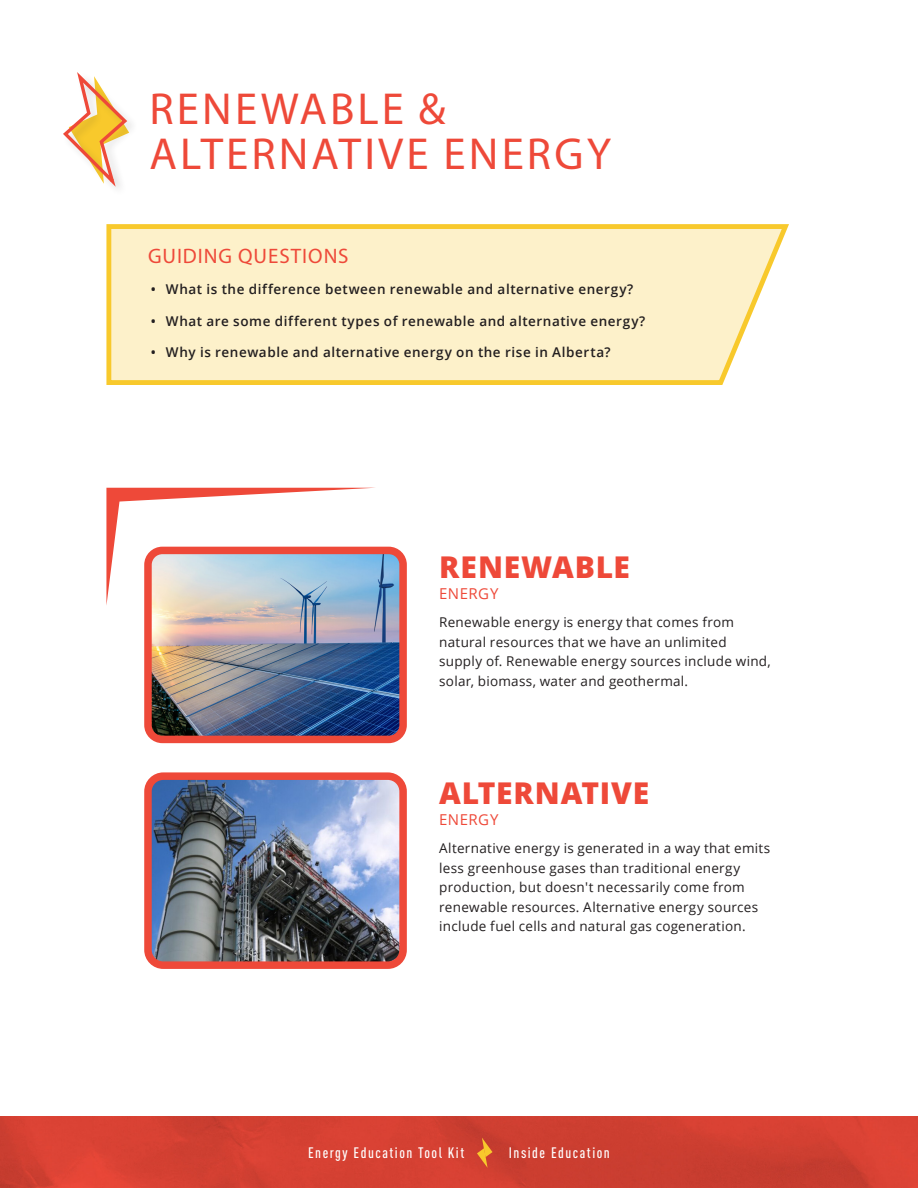
<style>
.page{position:relative;width:918px;height:1188px;background:#fff}
.page>*{position:absolute;margin:0;border:0;box-sizing:border-box;transform-origin:0 0}
.t1{font:45px/45px "Myriad Pro";letter-spacing:.07em;color:#ee4939}
.t2{font:800 30px "Open Sans";letter-spacing:.03em;color:#ee4939}
.t3{font:21px "Myriad Pro";letter-spacing:.045em;color:#ee4939}
.t4{font:500 condensed 15px "DIN Pro";letter-spacing:.1em;color:#fff}
.t5{font:15px "Open Sans";letter-spacing:.03em;color:#ee4939}
.t6{font:13.5px/19.5px "Open Sans";letter-spacing:.02em;color:#231f20}
.t7{font:600 13.5px "Open Sans";letter-spacing:.04em;color:#231f20}
</style>
<div class="page">
<img style="left:153px;top:556px;width:245px;height:178px">
<div style="left:144px;top:547px;width:263px;height:196px;border:8px solid #ee4939;border-radius:14px"></div>
<img style="left:153px;top:781px;width:245px;height:179px">
<div style="left:144px;top:772px;width:263px;height:197px;border:8px solid #ee4939;border-radius:15px"></div>
<svg style="left:63px;top:73px;width:67px;height:115px"></svg>
<svg style="left:106px;top:224px;width:683px;height:161px;background:#fceec1"></svg>
<svg style="left:106px;top:488px;width:270px;height:118px"></svg>
<img style="left:0;top:1116px;width:918px;height:72px">
<svg style="left:477px;top:1138px;width:16px;height:30px"></svg>
<p class="t1" style="left:150px;top:85px;width:463px">RENEWABLE &amp;<br>ALTERNATIVE ENERGY</p>
<p class="t3" style="left:148px;top:243px;width:202px">GUIDING QUESTIONS</p>
<p class="t7" style="left:151px;top:280px;width:484px">• What is the difference between renewable and alternative energy?</p>
<p class="t7" style="left:151px;top:311px;width:496px">• What are some different types of renewable and alternative energy?</p>
<p class="t7" style="left:151px;top:343px;width:461px">• Why is renewable and alternative energy on the rise in Alberta?</p>
<p class="t2" style="left:439px;top:544px;width:192px">RENEWABLE</p>
<p class="t5" style="left:439px;top:583px;width:61px">ENERGY</p>
<p class="t6" style="left:439px;top:612px;width:333px">Renewable energy is energy that comes from natural resources that we have an unlimited supply of. Renewable energy sources include wind, solar, biomass, water and geothermal.</p>
<p class="t2" style="left:439px;top:770px;width:212px">ALTERNATIVE</p>
<p class="t5" style="left:439px;top:809px;width:61px">ENERGY</p>
<p class="t6" style="left:439px;top:838px;width:333px">Alternative energy is generated in a way that emits less greenhouse gases than traditional energy production, but doesn't necessarily come from renewable resources. Alternative energy sources include fuel cells and natural gas cogeneration.</p>
<p class="t4" style="left:308px;top:1142px;width:158px">Energy Education Tool Kit</p>
<p class="t4" style="left:509px;top:1142px;width:103px">Inside Education</p>
</div>
